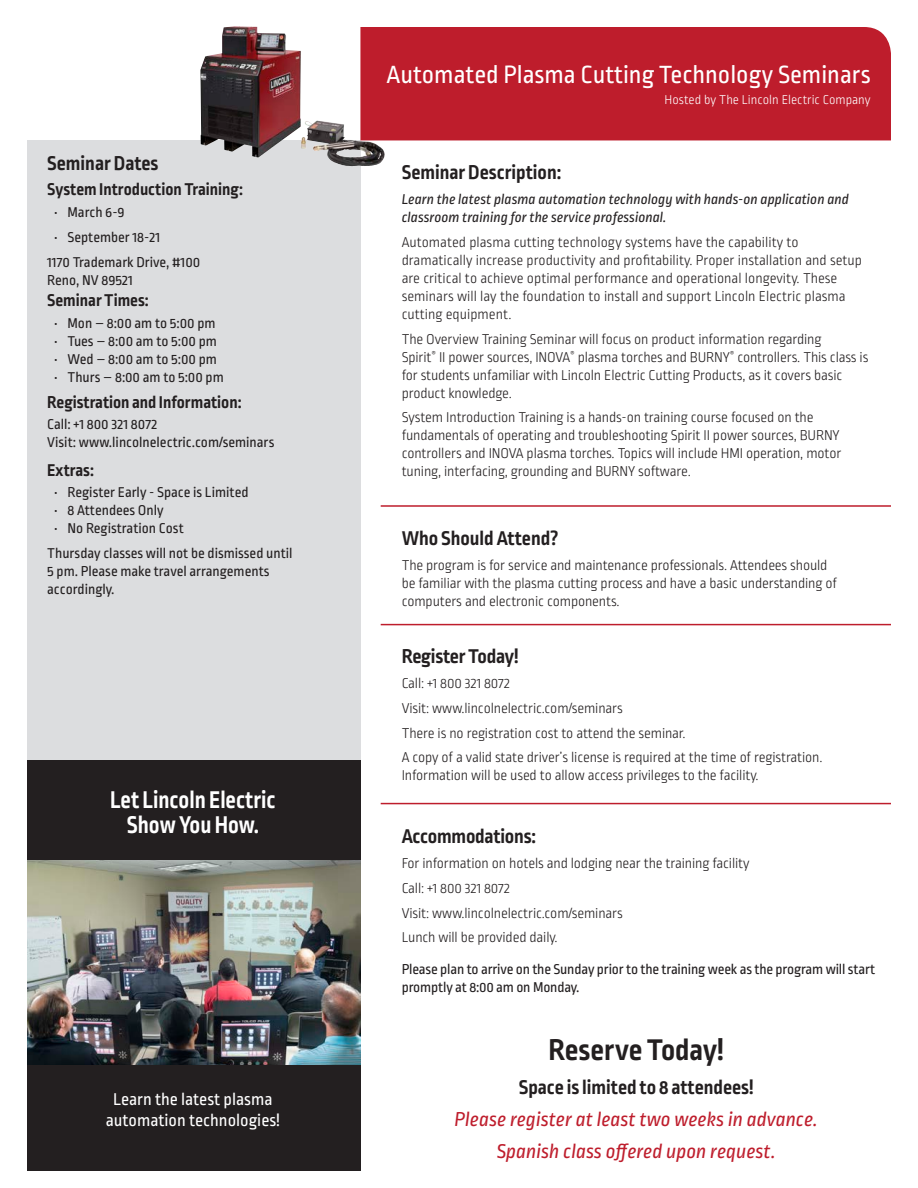
<style>
.page{position:relative;width:918px;height:1188px;background:#fff}
.page>*{position:absolute;margin:0;border:0;box-sizing:border-box;transform-origin:0 0}
.t1{font:700 31.5px "Ropa Sans Pro";color:#231f20}
.t2{font:26.25px "Ropa Sans Pro";color:#fff}
.t3{font:700 25.5px/25.5px "Ropa Sans Pro";color:#fff;text-align:center;scale:.94 1}
.t4{font:700 21px "Ropa Sans Pro";color:#231f20}
.t5{font:italic 21px "Ropa Sans Pro";color:#be1d2c}
.t6{font:700 18px "Ropa Sans Pro";color:#231f20}
.t7{font:18px/21px "Ropa Sans Pro";color:#fff;text-align:center}
.t8{font:300 15px/18px "Ropa Sans Pro";letter-spacing:-.01em;color:#231f20}
.t9{font:15px/18px "Ropa Sans Pro";color:#231f20}
.t10{font:italic 15px/18px "Ropa Sans Pro";color:#231f20}
.t11{font:300 13.5px "Ropa Sans Pro";color:#fff}
</style>
<div class="page">
<div style="left:27px;top:140px;width:333px;height:620px;background:#dcdddf"></div>
<div style="left:360px;top:27px;width:531px;height:113px;background:#be1d2c"></div>
<div style="left:27px;top:760px;width:333px;height:100px;background:#231f20"></div>
<div style="left:27px;top:1065px;width:333px;height:106px;background:#231f20"></div>
<hr style="left:381px;top:505px;width:510px;height:2px;background:#be1d2c">
<hr style="left:381px;top:624px;width:510px;height:1px;background:#be1d2c">
<hr style="left:381px;top:803px;width:510px;height:1px;background:#be1d2c">
<img style="left:27px;top:860px;width:333px;height:205px">
<img style="left:200px;top:26px;width:129px;height:132px">
<p class="t4" style="left:47px;top:151px;width:113px">Seminar Dates</p>
<p class="t6" style="left:47px;top:179px;width:197px">System Introduction Training:</p>
<p class="t9" style="left:54px;top:204px;width:72px">• March 6-9</p>
<p class="t9" style="left:54px;top:229px;width:108px">• September 18-21</p>
<p class="t9" style="left:47px;top:254px;width:155px">1170 Trademark Drive, #100</p>
<p class="t9" style="left:47px;top:272px;width:87px">Reno, NV 89521</p>
<p class="t6" style="left:47px;top:290px;width:103px">Seminar Times:</p>
<p class="t9" style="left:54px;top:315px;width:163px">• Mon – 8:00 am to 5:00 pm</p>
<p class="t9" style="left:54px;top:333px;width:164px">• Tues – 8:00 am to 5:00 pm</p>
<p class="t9" style="left:54px;top:351px;width:164px">• Wed – 8:00 am to 5:00 pm</p>
<p class="t9" style="left:54px;top:369px;width:171px">• Thurs – 8:00 am to 5:00 pm</p>
<p class="t6" style="left:47px;top:392px;width:196px">Registration and Information:</p>
<p class="t9" style="left:47px;top:416px;width:112px">Call: +1 800 321 8072</p>
<p class="t9" style="left:47px;top:434px;width:229px">Visit: www.lincolnelectric.com/seminars</p>
<p class="t6" style="left:47px;top:460px;width:48px">Extras:</p>
<p class="t9" style="left:54px;top:484px;width:196px">• Register Early - Space is Limited</p>
<p class="t9" style="left:54px;top:502px;width:111px">• 8 Attendees Only</p>
<p class="t9" style="left:54px;top:520px;width:131px">• No Registration Cost</p>
<p class="t9" style="left:47px;top:545px;width:247px">Thursday classes will not be dismissed until<br>5 pm. Please make travel arrangements accordingly.</p>
<p class="t3" style="left:110px;top:788px;width:177px">Let Lincoln Electric<br>Show You How.</p>
<p class="t7" style="left:106px;top:1090px;width:176px">Learn the latest plasma automation technologies!</p>
<p class="t2" style="left:387px;top:60px;width:486px">Automated Plasma Cutting Technology Seminars</p>
<p class="t11" style="left:665px;top:92px;width:208px">Hosted by The Lincoln Electric Company</p>
<p class="t4" style="left:402px;top:161px;width:161px">Seminar Description:</p>
<p class="t10" style="left:402px;top:191px;width:449px">Learn the latest plasma automation technology with hands-on application and classroom training for the service professional.</p>
<p class="t8" style="left:402px;top:234px;width:462px">Automated plasma cutting technology systems have the capability to dramatically increase productivity and profitability. Proper installation and setup are critical to achieve optimal performance and operational longevity. These seminars will lay the foundation to install and support Lincoln Electric plasma cutting equipment.</p>
<p class="t8" style="left:402px;top:331px;width:468px">The Overview Training Seminar will focus on product information regarding<br>Spirit<sup>®</sup> II power sources, INOVA<sup>®</sup> plasma torches and BURNY<sup>®</sup> controllers. This class is for students unfamiliar with Lincoln Electric Cutting Products, as it covers basic product knowledge.</p>
<p class="t8" style="left:402px;top:409px;width:441px">System Introduction Training is a hands-on training course focused on the fundamentals of operating and troubleshooting Spirit II power sources, BURNY controllers and INOVA plasma torches. Topics will include HMI operation, motor tuning, interfacing, grounding and BURNY software.</p>
<p class="t4" style="left:402px;top:527px;width:158px">Who Should Attend?</p>
<p class="t8" style="left:402px;top:557px;width:437px">The program is for service and maintenance professionals. Attendees should be familiar with the plasma cutting process and have a basic understanding of computers and electronic components.</p>
<p class="t4" style="left:402px;top:645px;width:118px">Register Today!</p>
<p class="t8" style="left:402px;top:675px;width:110px">Call: +1 800 321 8072</p>
<p class="t8" style="left:402px;top:700px;width:223px">Visit: www.lincolnelectric.com/seminars</p>
<p class="t8" style="left:402px;top:725px;width:286px">There is no registration cost to attend the seminar.</p>
<p class="t8" style="left:402px;top:749px;width:422px">A copy of a valid state driver’s license is required at the time of registration.<br>Information will be used to allow access privileges to the facility.</p>
<p class="t4" style="left:402px;top:825px;width:136px">Accommodations:</p>
<p class="t8" style="left:402px;top:855px;width:350px">For information on hotels and lodging near the training facility</p>
<p class="t8" style="left:402px;top:880px;width:110px">Call: +1 800 321 8072</p>
<p class="t8" style="left:402px;top:905px;width:223px">Visit: www.lincolnelectric.com/seminars</p>
<p class="t8" style="left:402px;top:929px;width:158px">Lunch will be provided daily.</p>
<p class="t9" style="left:402px;top:961px;width:475px">Please plan to arrive on the Sunday prior to the training week as the program will start promptly at 8:00 am on Monday.</p>
<p class="t1" style="left:549px;top:1032px;width:177px">Reserve Today!</p>
<p class="t4" style="left:519px;top:1076px;width:236px">Space is limited to 8 attendees!</p>
<p class="t5" style="left:455px;top:1108px;width:365px">Please register at least two weeks in advance.</p>
<p class="t5" style="left:497px;top:1140px;width:281px">Spanish class offered upon request.</p>
</div>
